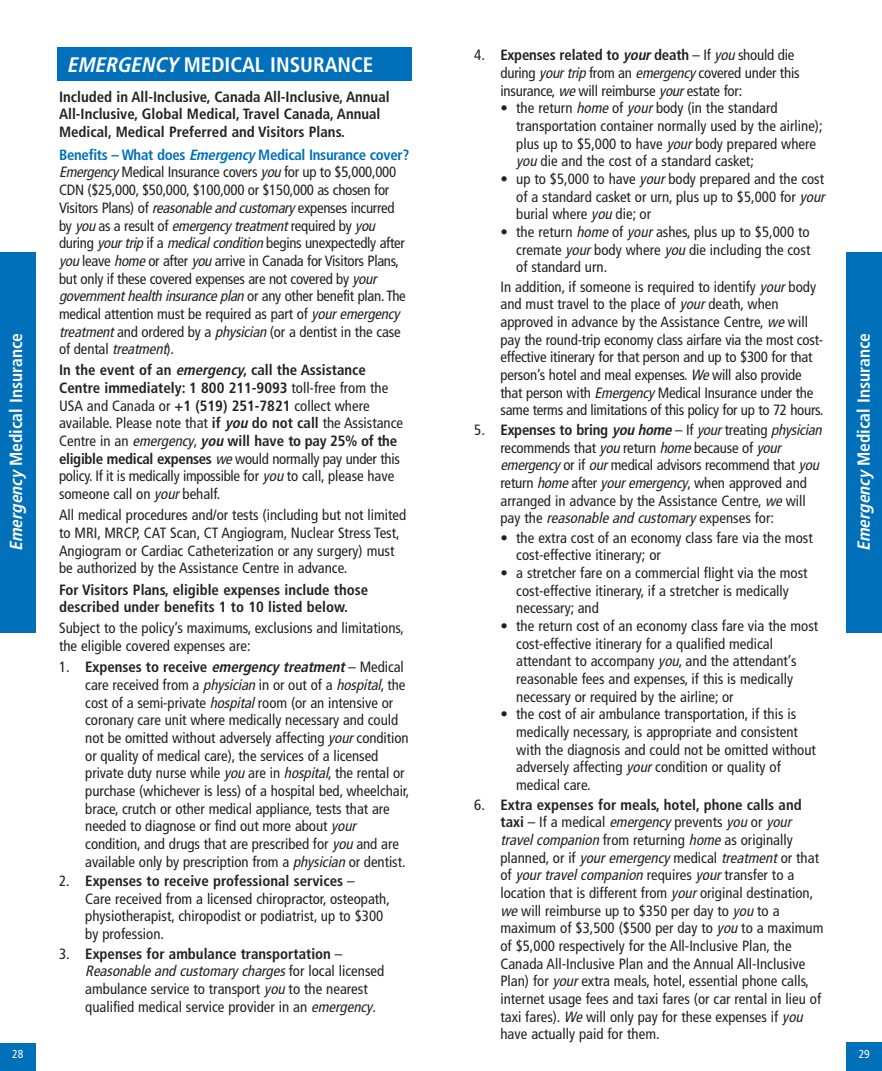
<style>
.page{position:relative;width:882px;height:1071px;background:#fff}
.page>*{position:absolute;margin:0;border:0;box-sizing:border-box;transform-origin:0 0}
.t1{font:700 condensed 21px "Frutiger";color:#fff}
.t2{font:700 condensed 17.5px "Frutiger";color:#fff}
.t3{font:condensed 14.88px/17.7px "Frutiger";color:#232122}
.t4{font:condensed 14.88px/17.7px "Frutiger";letter-spacing:-.02em;color:#232122}
.t5{font:700 condensed 14.88px/17.7px "Frutiger";color:#232122}
.t6{font:condensed 11.72px "Frutiger";color:#fff}
.s1{font-weight:700}
.s2{font-weight:700;font-style:italic}
.s3{font-style:italic}
.s4{font-weight:700;color:#0070ba}
.s5{font-weight:700;font-style:italic;color:#0070ba}
</style>
<div class="page">
<div style="left:57px;top:47px;width:355px;height:34px;background:#0070ba"></div>
<div style="left:847px;top:1043px;width:35px;height:28px;background:#0070ba"></div>
<div style="left:0;top:1043px;width:35px;height:28px;background:#0070ba"></div>
<div style="left:0;top:252px;width:35px;height:380px;background:#0070ba"></div>
<div style="left:847px;top:252px;width:35px;height:380px;background:#0070ba"></div>
<p class="t3" style="left:500px;top:46px;width:301px;text-indent:-26px">4. <span class="s1">Expenses related to</span> <span class="s2">your</span><span class="s1">death</span> – If <span class="s3">you</span>should die during <span class="s3">yourtrip</span>from an <span class="s3">emergency</span>covered under this insurance, <span class="s3">we</span>will reimburse <span class="s3">your</span>estate for:</p>
<p class="t3" style="left:516px;top:99px;width:308px;text-indent:-16px">• the return <span class="s3">home</span>of <span class="s3">your</span>body (in the standard transportation container normally used by the airline); plus up to $5,000 to have <span class="s3">your</span>body prepared where <span class="s3">you</span>die and the cost of a standard casket;</p>
<p class="t3" style="left:516px;top:170px;width:314px;text-indent:-16px">• up to $5,000 to have <span class="s3">your</span>body prepared and the cost of a standard casket or urn, plus up to $5,000 for <span class="s3">your </span>burial where <span class="s3">you</span>die; or</p>
<p class="t3" style="left:516px;top:223px;width:296px;text-align:justify;text-indent:-16px">• the return <span class="s3">home</span>of <span class="s3">your</span>ashes, plus up to $5,000 to cremate <span class="s3">your</span>body where <span class="s3">you</span>die including the cost of standard urn.</p>
<p class="t3" style="left:500px;top:278px;width:324px">In addition, if someone is required to identify <span class="s3">your</span>body and must travel to the place of <span class="s3">your</span>death, when approved in advance by the Assistance Centre, <span class="s3">we</span>will pay the round-trip economy class airfare via the most cost&shy;effective itinerary for that person and up to $300 for that person’s hotel and meal expenses. <span class="s3">We</span>will also provide that person with <span class="s3">Emergency</span>Medical Insurance under the same terms and limitations of this policy for up to 72 hours.</p>
<p class="t3" style="left:500px;top:421px;width:327px;text-indent:-26px">5. <span class="s1">Expenses to bring</span> <span class="s2">youhome</span>– If <span class="s3">your</span>treating <span class="s3">physician </span>recommends that <span class="s3">you</span>return <span class="s3">home</span>because of <span class="s3">your emergency</span>or if <span class="s3">our</span>medical advisors recommend that <span class="s3">you </span>return <span class="s3">home</span>after <span class="s3">youremergency</span>, when approved and arranged in advance by the Assistance Centre, <span class="s3">we</span>will<br>p a y t h e <span class="s3">reasonableand customary</span> e x p e n s e s fo r :</p>
<p class="t3" style="left:516px;top:529px;width:298px;text-indent:-16px">• the extra cost of an economy class fare via the most cost-effective itinerary; or</p>
<p class="t3" style="left:516px;top:564px;width:293px;text-indent:-16px">• a stretcher fare on a commercial flight via the most cost-effective itinerary, if a stretcher is medically necessary; and</p>
<p class="t3" style="left:516px;top:617px;width:304px;text-indent:-16px">• the return cost of an economy class fare via the most cost-effective itinerary for a qualified medical attendant to accompany <span class="s3">you</span>, and the attendant’s reasonable fees and expenses, if this is medically necessary or required by the airline; or</p>
<p class="t3" style="left:516px;top:705px;width:301px;text-indent:-16px">• the cost of air ambulance transportation, if this is medically necessary, is appropriate and consistent with the diagnosis and could not be omitted without adversely affecting <span class="s3">your</span>condition or quality of medical care.</p>
<p class="t3" style="left:500px;top:796px;width:325px;text-indent:-26px">6. <span class="s1">Extra expenses for meals, hotel, phone calls and taxi</span> – If a medical <span class="s3">emergency</span>prevents <span class="s3">you</span>or <span class="s3">your travelcompanion</span>from returning <span class="s3">home</span>as originally planned, or if <span class="s3">youremergency</span>medical <span class="s3">treatment</span>or that of <span class="s3">your travelcompanion</span> requires <span class="s3">your</span> transfer to a location that is different from <span class="s3">your</span>original destination, <span class="s3">we</span>will reimburse up to $350 per day to <span class="s3">you</span>to a maximum of $3,500 ($500 per day to <span class="s3">you</span>to a maximum of $5,000 respectively for the All-Inclusive Plan, the Canada All-Inclusive Plan and the Annual All-Inclusive Plan) for <span class="s3">your</span>extra meals, hotel, essential phone calls, internet usage fees and taxi fares (or car rental in lieu of taxi fares). <span class="s3">We</span>will only pay for these expenses if <span class="s3">you </span>have actually paid for them.</p>
<h1 class="t1" style="left:67px;top:52px;width:308px"><span class="s3">EMERGENCY</span>MEDICAL INSURANCE</h1>
<p class="t5" style="left:59px;top:88px;width:332px">Included in All-Inclusive, Canada All-Inclusive, Annual<br>All-Inclusive, Global Medical, Travel Canada, Annual<br>Medical, Medical Preferred and Visitors Plans.</p>
<p class="t4" style="left:59px;top:146px;width:352px"><span class="s4">Benefits – What does</span> <span class="s5">Emergency</span><span class="s4">Medical Insurance cover?<br></span><span class="s3">Emergency</span>Medical Insurance covers <span class="s3">you</span>for up to $5,000,000<br>CDN ($25,000, $50,000, $100,000 or $150,000 as chosen for Visitors Plans) of <span class="s3">reasonableandcustomary</span>expenses incurred<br>b y <span class="s3">you</span> a s a r e s u l t o f <span class="s3">emergencytreatment</span> r e q u i r e d b y <span class="s3">you </span>during <span class="s3">yourtrip</span>if a <span class="s3">medicalcondition</span>begins unexpectedly after <span class="s3">you</span>leave <span class="s3">home</span>or after <span class="s3">you</span>arrive in Canada for Visitors Plans, but only if these covered expenses are not covered by <span class="s3">your governmenthealthinsuranceplan</span> o r a n y o t h e r b e n e f i t p l a n . T h e medical attention must be required as part of <span class="s3">youremergency treatment</span>and ordered by a <span class="s3">physician</span>(or a dentist in the case o f d e n t a l <span class="s3">treatment</span>) .</p>
<p class="t3" style="left:59px;top:362px;width:346px"><span class="s1">In the event of an</span> <span class="s2">emergency</span><span class="s1">, call the Assistance Centre immediately: 1 800 211-9093</span> toll-free from the USA and Canada or <span class="s1">+1 (519) 251-7821</span> collect where available. Please note that <span class="s1">if</span> <span class="s2">you</span> <span class="s1">do not call</span> the Assistance Centre in an <span class="s3">emergency</span>, <span class="s2">you</span><span class="s1">will have to pay 25% of the eligible medical expenses</span> <span class="s3">we</span>would normally pay under this policy. If it is medically impossible for <span class="s3">you</span>to call, please have someone call on <span class="s3">your</span>behalf.</p>
<p class="t3" style="left:59px;top:506px;width:349px">All medical procedures and/or tests (including but not limited to MRI, MRCP, CAT Scan, CT Angiogram, Nuclear Stress Test, Angiogram or Cardiac Catheterization or any surgery) must be authorized by the Assistance Centre in advance.</p>
<p class="t5" style="left:59px;top:581px;width:311px">For Visitors Plans, eligible expenses include those described under benefits 1 to 10 listed below.</p>
<p class="t3" style="left:59px;top:620px;width:347px">Subject to the policy’s maximums, exclusions and limitations, the eligible covered expenses are:</p>
<p class="t3" style="left:85px;top:658px;width:326px;text-indent:-26px">1. <span class="s1">Expenses to receive</span> <span class="s2">emergencytreatment</span>– Medical care received from a <span class="s3">physician</span>in or out of a <span class="s3">hospital</span>, the cost of a semi-private <span class="s3">hospital</span>room (or an intensive or coronary care unit where medically necessary and could not be omitted without adversely affecting <span class="s3">your</span>condition or quality of medical care), the services of a licensed private duty nurse while <span class="s3">you</span>are in <span class="s3">hospital</span>, the rental or purchase (whichever is less) of a hospital bed, wheelchair, brace, crutch or other medical appliance, tests that are needed to diagnose or find out more about <span class="s3">your </span>condition, and drugs that are prescribed for <span class="s3">you</span>and are available only by prescription from a <span class="s3">physician</span>or dentist.</p>
<p class="t3" style="left:85px;top:872px;width:306px;text-indent:-26px">2. <span class="s1">Expenses to receive professional services</span> –<br>Care received from a licensed chiropractor, osteopath, physiotherapist, chiropodist or podiatrist, up to $300 by profession.</p>
<p class="t3" style="left:85px;top:945px;width:300px;text-indent:-26px">3. <span class="s1">Expenses for ambulance transportation</span> – <span class="s3">Reasonableand customarycharges</span> f o r l o c a l l i c e n s e d ambulance service to transport <span class="s3">you</span> to the nearest qualified medical service provider in an <span class="s3">emergency</span>.</p>
<p class="t2" style="left:6px;top:551px;width:219px;rotate:-90deg"><span class="s3">Emergency</span>Medical Insurance</p>
<p class="t2" style="left:853px;top:551px;width:219px;rotate:-90deg"><span class="s3">Emergency</span>Medical Insurance</p>
<p class="t6" style="left:12px;top:1047px;width:13px">28</p>
<p class="t6" style="left:859px;top:1047px;width:13px">29</p>
</div>
